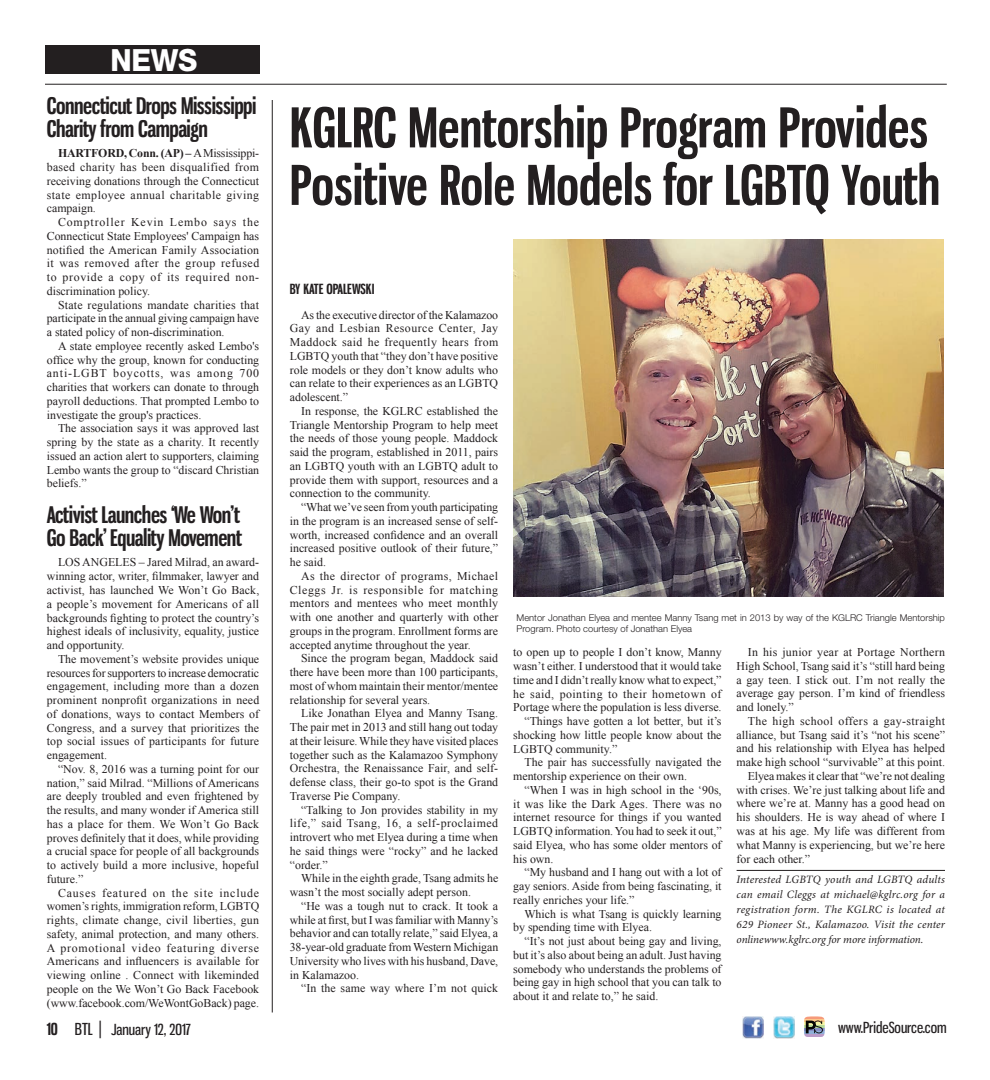
<style>
.page{position:relative;width:990px;height:1080px;background:#fff}
.page>*{position:absolute;margin:0;border:0;box-sizing:border-box;transform-origin:0 0}
.Headline_1_-_Large{font:700 53.75px/57.5px "Gnuolane Rg";color:#231f20}
.Breif_Box_Title{font:800 30.62px "Helvetica Neue";color:#fff;scale:.94 1}
.t1{font:700 22.5px/22.5px "Gnuolane Rg";letter-spacing:-.02em;color:#231f20}
.t2{font:15px "Gnuolane Rg";color:#231f20}
.ByLine_New{font:700 13.75px "Gnuolane Rg";color:#231f20}
.Body_Copy{font:11.88px/13.8px "Times New Roman";color:#231f20;text-align:justify}
.Tag_Line{font:italic 11.25px/15px "Minion Pro";letter-spacing:-.005em;color:#231f20;text-align:justify}
.Photo_Caption_-_off{font:300 9.38px/11.2px "Helvetica Neue LT Std";color:#231f20}
.s1{font-weight:700}
.s2{font-weight:700;font-size:16.25px}
.s3{font-size:16.25px}
.s4{font-size:17.5px}
</style>
<div class="page">
<img style="left:773px;top:1016px;width:22px;height:22px">
<img style="left:742px;top:1016px;width:22px;height:22px">
<hr style="left:804px;top:1016px;width:21px;height:3px;background:#f69a7a">
<hr style="left:804px;top:1019px;width:21px;height:3px;background:#fdc88a">
<hr style="left:804px;top:1022px;width:21px;height:3px;background:#f6f3a2">
<hr style="left:804px;top:1025px;width:21px;height:3px;background:#b7d99b">
<hr style="left:804px;top:1028px;width:21px;height:3px;background:#868fc4">
<hr style="left:804px;top:1031px;width:21px;height:3px;background:#8fafd8">
<hr style="left:804px;top:1034px;width:21px;height:3px;background:#bb9cc9">
<svg style="left:806px;top:1021px;width:17px;height:12px"></svg>
<hr style="left:45px;top:84px;width:902px;height:1px;background:#231f20">
<hr style="left:272px;top:100px;width:1px;height:912px;background:#231f20">
<hr style="left:737px;top:870px;width:208px;height:1px;background:#231f20">
<div style="left:45px;top:45px;width:214px;height:29px;background:#231f20"></div>
<img style="left:513px;top:239px;width:430px;height:357px">
<p class="Breif_Box_Title" style="left:110px;top:41px;width:94px">NEWS</p>
<p class="t1" style="left:47px;top:95px;width:211px">Connecticut Drops Mississippi<br>Charity from Campaign</p>
<p class="Body_Copy" style="left:47px;top:146px;width:214px;text-indent:11px"><span class="s1">HARTFORD, Conn. (AP) –</span> A Mississippi&shy;based charity has been disqualified from receiving donations through the Connecticut state employee annual charitable giving campaign.</p>
<p class="Body_Copy" style="left:47px;top:215px;width:214px;text-indent:11px">Comptroller Kevin Lembo says the Connecticut State Employees' Campaign has notified the American Family Association it was removed after the group refused to provide a copy of its required non&shy;discrimination policy.</p>
<p class="Body_Copy" style="left:47px;top:297px;width:214px;text-indent:11px">State regulations mandate charities that participate in the annual giving campaign have a stated policy of non-discrimination.</p>
<p class="Body_Copy" style="left:47px;top:339px;width:214px;text-indent:11px">A state employee recently asked Lembo's office why the group, known for conducting anti-LGBT boycotts, was among 700 charities that workers can donate to through payroll deductions. That prompted Lembo to investigate the group's practices.</p>
<p class="Body_Copy" style="left:47px;top:421px;width:214px;text-indent:11px">The association says it was approved last spring by the state as a charity. It recently issued an action alert to supporters, claiming Lembo wants the group to “discard Christian beliefs.”</p>
<p class="t1" style="left:47px;top:504px;width:197px">Activist Launches ‘We Won’t<br>Go Back’ Equality Movement</p>
<p class="Body_Copy" style="left:47px;top:555px;width:214px;text-indent:11px">LOS ANGELES – Jared Milrad, an award&shy;winning actor, writer, filmmaker, lawyer and activist, has launched We Won’t Go Back, a people’s movement for Americans of all backgrounds fighting to protect the country’s highest ideals of inclusivity, equality, justice and opportunity.</p>
<p class="Body_Copy" style="left:47px;top:652px;width:214px;text-indent:11px">The movement’s website provides unique resources for supporters to increase democratic engagement, including more than a dozen prominent nonprofit organizations in need of donations, ways to contact Members of Congress, and a survey that prioritizes the top social issues of participants for future engagement.</p>
<p class="Body_Copy" style="left:47px;top:762px;width:214px;text-indent:11px">“Nov. 8, 2016 was a turning point for our nation,” said Milrad. “Millions of Americans are deeply troubled and even frightened by the results, and many wonder if America still has a place for them. We Won’t Go Back proves definitely that it does, while providing a crucial space for people of all backgrounds to actively build a more inclusive, hopeful future.”</p>
<p class="Body_Copy" style="left:47px;top:885px;width:214px;text-indent:11px">Causes featured on the site include women’s rights, immigration reform, LGBTQ rights, climate change, civil liberties, gun safety, animal protection, and many others.<br>A promotional video featuring diverse Americans and influencers is available for viewing online . Connect with likeminded people on the We Won’t Go Back Facebook (www.facebook.com/WeWontGoBack) page.</p>
<p class="Headline_1_-_Large" style="left:290px;top:98px;width:652px">KGLRC Mentorship Program Provides<br>Positive Role Models for LGBTQ Youth</p>
<p class="ByLine_New" style="left:290px;top:280px;width:86px">BY KATE OPALEWSKI</p>
<p class="Body_Copy" style="left:290px;top:308px;width:210px;text-indent:11px">As the executive director of the Kalamazoo Gay and Lesbian Resource Center, Jay Maddock said he frequently hears from LGBTQ youth that “they don’t have positive role models or they don’t know adults who can relate to their experiences as an LGBTQ adolescent.”</p>
<p class="Body_Copy" style="left:290px;top:404px;width:210px;text-indent:11px">In response, the KGLRC established the Triangle Mentorship Program to help meet the needs of those young people. Maddock said the program, established in 2011, pairs an LGBTQ youth with an LGBTQ adult to provide them with support, resources and a connection to the community.</p>
<p class="Body_Copy" style="left:290px;top:500px;width:210px;text-indent:11px">“What we’ve seen from youth participating in the program is an increased sense of self&shy;worth, increased confidence and an overall increased positive outlook of their future,” he said.</p>
<p class="Body_Copy" style="left:290px;top:569px;width:210px;text-indent:11px">As the director of programs, Michael Cleggs Jr. is responsible for matching mentors and mentees who meet monthly with one another and quarterly with other groups in the program. Enrollment forms are accepted anytime throughout the year.</p>
<p class="Body_Copy" style="left:290px;top:651px;width:210px;text-indent:11px">Since the program began, Maddock said there have been more than 100 participants, most of whom maintain their mentor/mentee relationship for several years.</p>
<p class="Body_Copy" style="left:290px;top:706px;width:210px;text-indent:11px">Like Jonathan Elyea and Manny Tsang.<br>The pair met in 2013 and still hang out today at their leisure. While they have visited places together such as the Kalamazoo Symphony Orchestra, the Renaissance Fair, and self&shy;defense class, their go-to spot is the Grand Traverse Pie Company.</p>
<p class="Body_Copy" style="left:290px;top:803px;width:210px;text-indent:11px">“Talking to Jon provides stability in my life,” said Tsang, 16, a self-proclaimed introvert who met Elyea during a time when he said things were “rocky” and he lacked “order.”</p>
<p class="Body_Copy" style="left:290px;top:871px;width:210px;text-indent:11px">While in the eighth grade, Tsang admits he wasn’t the most socially adept person.</p>
<p class="Body_Copy" style="left:290px;top:899px;width:210px;text-indent:11px">“He was a tough nut to crack. It took a while at first, but I was familiar with Manny’s behavior and can totally relate,” said Elyea, a 38-year-old graduate from Western Michigan University who lives with his husband, Dave, in Kalamazoo.</p>
<p class="Body_Copy" style="left:301px;top:981px;width:199px">“In the same way where I’m not quick</p>
<p class="Photo_Caption_-_off" style="left:517px;top:612px;width:430px">Mentor Jonathan Elyea and mentee Manny Tsang met in 2013 by way of the KGLRC Triangle Mentorship<br>Program. Photo courtesy of Jonathan Elyea</p>
<p class="Body_Copy" style="left:513px;top:645px;width:210px">to open up to people I don’t know, Manny wasn’t either. I understood that it would take time and I didn’t really know what to expect,” he said, pointing to their hometown of Portage where the population is less diverse.</p>
<p class="Body_Copy" style="left:513px;top:714px;width:210px;text-indent:11px">“Things have gotten a lot better, but it’s shocking how little people know about the LGBTQ community.”</p>
<p class="Body_Copy" style="left:513px;top:755px;width:210px;text-indent:11px">The pair has successfully navigated the mentorship experience on their own.</p>
<p class="Body_Copy" style="left:513px;top:783px;width:210px;text-indent:11px">“When I was in high school in the ‘90s, it was like the Dark Ages. There was no internet resource for things if you wanted LGBTQ information. You had to seek it out,” said Elyea, who has some older mentors of his own.</p>
<p class="Body_Copy" style="left:513px;top:865px;width:210px;text-indent:11px">“My husband and I hang out with a lot of gay seniors. Aside from being fascinating, it really enriches your life.”</p>
<p class="Body_Copy" style="left:513px;top:907px;width:210px;text-indent:11px">Which is what Tsang is quickly learning by spending time with Elyea.</p>
<p class="Body_Copy" style="left:513px;top:934px;width:210px;text-indent:11px">“It’s not just about being gay and living, but it’s also about being an adult. Just having somebody who understands the problems of being gay in high school that you can talk to about it and relate to,” he said.</p>
<p class="Body_Copy" style="left:737px;top:645px;width:210px;text-indent:11px">In his junior year at Portage Northern High School, Tsang said it’s “still hard being a gay teen. I stick out. I’m not really the average gay person. I’m kind of friendless and lonely.”</p>
<p class="Body_Copy" style="left:737px;top:714px;width:210px;text-indent:11px">The high school offers a gay-straight alliance, but Tsang said it’s “not his scene” and his relationship with Elyea has helped make high school “survivable” at this point.</p>
<p class="Body_Copy" style="left:737px;top:769px;width:210px;text-indent:11px">Elyea makes it clear that “we’re not dealing with crises. We’re just talking about life and where we’re at. Manny has a good head on his shoulders. He is way ahead of where I was at his age. My life was different from what Manny is experiencing, but we’re here for each other.”</p>
<p class="Tag_Line" style="left:737px;top:872px;width:210px">Interested LGBTQ youth and LGBTQ adults can email Cleggs at michael@kglrc.org for a registration form. The KGLRC is located at 629 Pioneer St., Kalamazoo. Visit the center onlinewww.kglrc.org for more information.</p>
<p class="t2" style="left:47px;top:1021px;width:146px"><span class="s2">10</span> <span class="s3">BTL</span> <span class="s4">|</span> January 12, 2017</p>
<p class="t2" style="left:838px;top:1019px;width:110px">www.PrideSource.com</p>
</div>
